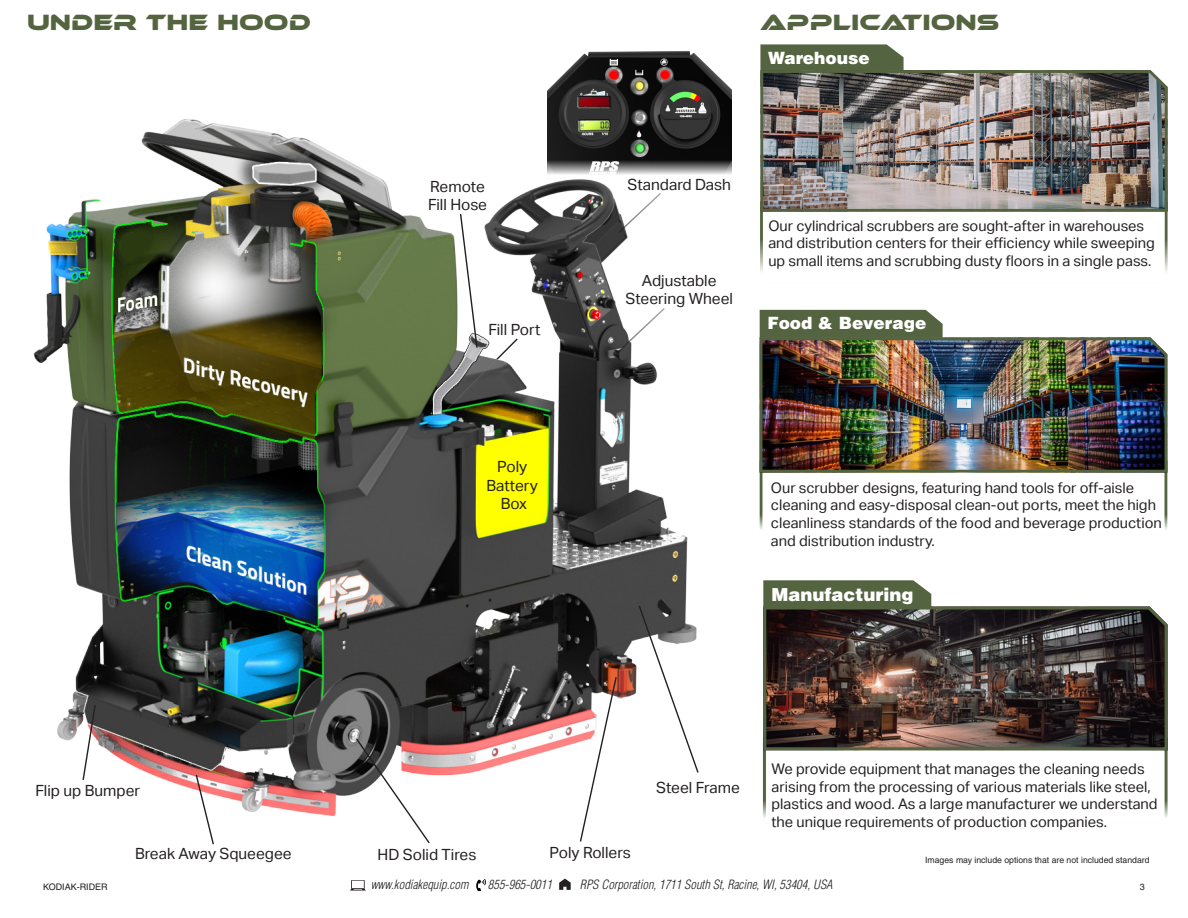
<style>
.page{position:relative;width:1188px;height:918px;background:#fff}
.page>*{position:absolute;margin:0;border:0;box-sizing:border-box;transform-origin:0 0}
.t1{font:700 22.8px "Ethnocentric Rg";color:#556440}
.t2{font:900 18px "Helvetica";color:#fff}
.t3{font:900 16.95px "Helvetica";color:#fff}
.t4{font:15.45px "Aktiv Grotesk";color:#231f20}
.t5{font:14.7px/17.5px "Aktiv Grotesk";color:#231f20}
.t6{font:italic 300 condensed 12.6px "Helvetica";color:#231f20}
.t7{font:9px "Helvetica";color:#231f20}
.t8{font:9px "Helvetica";color:#231f20}
.t9{font:8.7px "Helvetica";color:#231f20}
</style>
<div class="page">
<img style="left:759px;top:336px;width:409px;height:138px">
<div style="left:760px;top:310px;width:183px;height:28px;background:#556440"></div>
<img style="left:760px;top:70px;width:408px;height:143px">
<svg style="left:760px;top:44px;width:144px;height:26px"></svg>
<img style="left:762px;top:605px;width:406px;height:147px">
<div style="left:763px;top:580px;width:168px;height:28px;background:#556440"></div>
<img style="left:33px;top:109px;width:655px;height:707px">
<img style="left:548px;top:51px;width:183px;height:125px">
<svg style="left:435px;top:212px;width:84px;height:209px"></svg>
<svg style="left:195px;top:773px;width:20px;height:72px"></svg>
<svg style="left:355px;top:737px;width:76px;height:107px"></svg>
<svg style="left:82px;top:704px;width:15px;height:77px"></svg>
<svg style="left:637px;top:604px;width:62px;height:170px"></svg>
<svg style="left:579px;top:676px;width:39px;height:166px"></svg>
<svg style="left:620px;top:307px;width:46px;height:43px"></svg>
<svg style="left:617px;top:191px;width:45px;height:44px"></svg>
<svg style="left:476px;top:880px;width:10px;height:11px"></svg>
<svg style="left:350px;top:880px;width:16px;height:11px"></svg>
<svg style="left:559px;top:879px;width:12px;height:11px"></svg>
<p class="t1" style="left:27px;top:8px;width:285px">UNDER THE HOOD</p>
<p class="t1" style="left:760px;top:8px;width:241px">APPLICATIONS</p>
<p class="t4" style="left:430px;top:177px;width:56px">Remote</p>
<p class="t4" style="left:428px;top:196px;width:60px">Fill Hose</p>
<p class="t4" style="left:488px;top:320px;width:54px">Fill Port</p>
<p class="t4" style="left:497px;top:458px;width:31px">Poly</p>
<p class="t4" style="left:487px;top:476px;width:53px">Battery</p>
<p class="t4" style="left:501px;top:495px;width:28px">Box</p>
<p class="t3" style="left:768px;top:47px;width:103px">Warehouse</p>
<p class="t4" style="left:627px;top:175px;width:105px">Standard Dash</p>
<p class="t4" style="left:642px;top:271px;width:76px">Adjustable</p>
<p class="t4" style="left:625px;top:290px;width:109px">Steering Wheel</p>
<p class="t5" style="left:768px;top:217px;width:388px">Our cylindrical scrubbers are sought-after in warehouses and distribution centers for their efficiency while sweeping up small items and scrubbing dusty floors in a single pass.</p>
<p class="t3" style="left:767px;top:312px;width:160px">Food &amp; Beverage</p>
<p class="t5" style="left:771px;top:479px;width:392px">Our scrubber designs, featuring hand tools for off-aisle cleaning and easy-disposal clean-out ports, meet the high cleanliness standards of the food and beverage production and distribution industry.</p>
<p class="t2" style="left:772px;top:583px;width:144px">Manufacturing</p>
<p class="t4" style="left:35px;top:782px;width:106px">Flip up Bumper</p>
<p class="t4" style="left:656px;top:779px;width:85px">Steel Frame</p>
<p class="t4" style="left:135px;top:845px;width:158px">Break Away Squeegee</p>
<p class="t4" style="left:378px;top:845px;width:100px">HD Solid Tires</p>
<p class="t4" style="left:550px;top:844px;width:83px">Poly Rollers</p>
<p class="t5" style="left:772px;top:760px;width:388px">We provide equipment that manages the cleaning needs arising from the processing of various materials like steel, plastics and wood. As a large manufacturer we understand the unique requirements of production companies.</p>
<p class="t9" style="left:925px;top:855px;width:226px">Images may include options that are not included standard</p>
<p class="t7" style="left:43px;top:882px;width:66px">KODIAK-RIDER</p>
<p class="t6" style="left:371px;top:877px;width:99px">www.kodiakequip.com</p>
<p class="t6" style="left:488px;top:877px;width:66px">855-965-0011</p>
<p class="t6" style="left:580px;top:877px;width:254px">RPS Corporation, 1711 South St, Racine, WI, 53404, USA</p>
<p class="t8" style="left:1140px;top:882px;width:7px">3</p>
</div>
